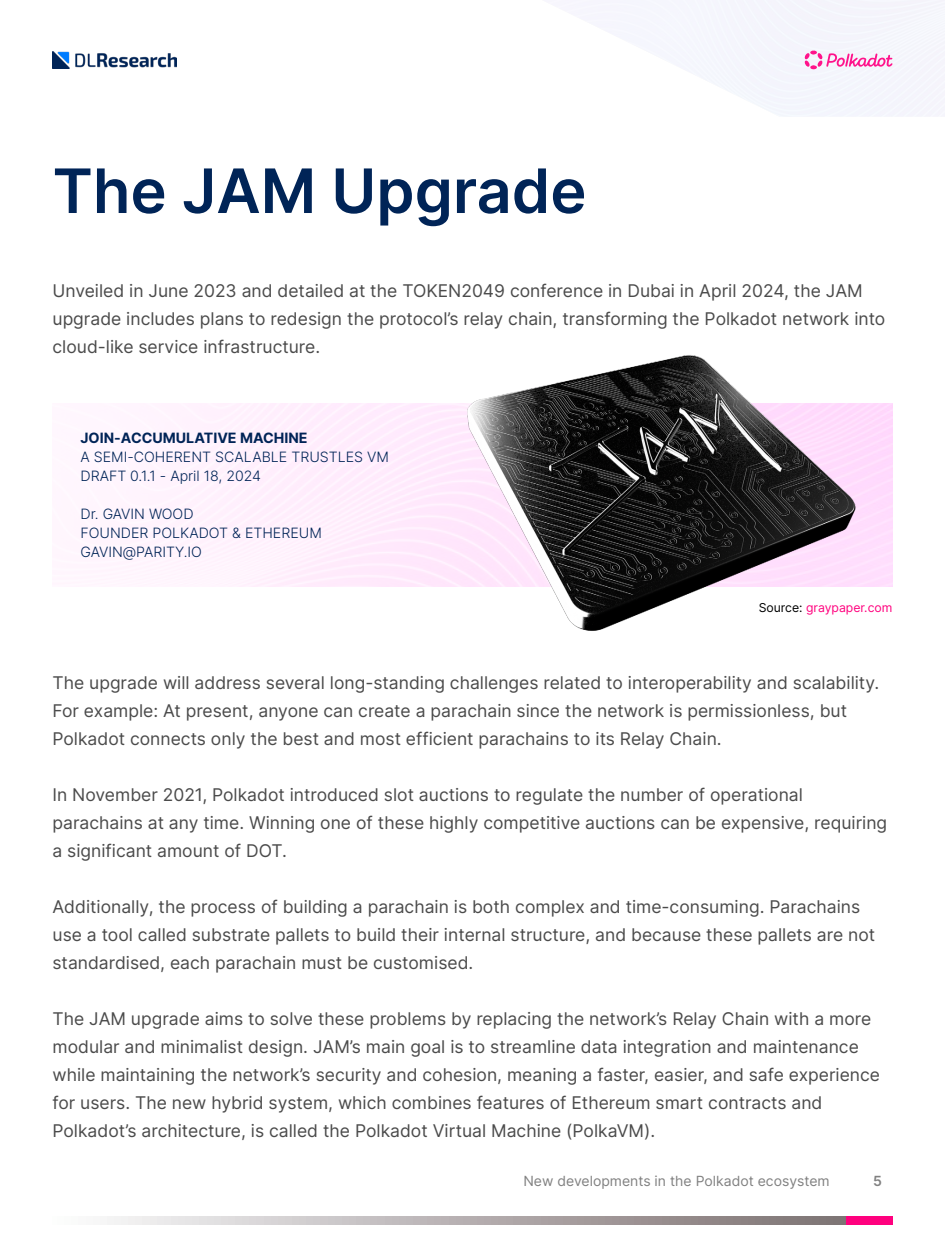
<style>
.page{position:relative;width:945px;height:1260px;background:#fff}
.page>*{position:absolute;margin:0;border:0;box-sizing:border-box;transform-origin:0 0}
.t1{font:600 61.25px "Inter";color:#002457}
.t2{font:17.5px/28px "Inter";color:#4b4b4b}
.t3{font:300 14.26px/19.2px "Inter";color:#002457}
.t4{font:700 14.26px "Inter";color:#002457}
.t5{font:14px "Inter";color:#818181}
.t6{font:600 14px "Inter";color:#818181}
.t7{font:12.25px "Inter";color:#ff007e}
.s1{color:#000}
</style>
<div class="page">
<div style="left:805px;top:1216px;width:87px;height:9px;background:#ff007e"></div>
<svg style="left:107px;top:1216px;width:739px;height:9px;background:#b6afb0"></svg>
<svg style="left:805px;top:50px;width:88px;height:20px"></svg>
<img style="left:52px;top:51px;width:125px;height:18px">
<img style="left:366px;top:355px;width:514px;height:276px">
<h1 class="t1" style="left:52px;top:145px;width:536px">The JAM Upgrade</h1>
<p class="t2" style="left:52px;top:276px;width:834px">Unveiled in June 2023 and detailed at the TOKEN2049 conference in Dubai in April 2024, the JAM upgrade includes plans to redesign the protocol’s relay chain, transforming the Polkadot network into cloud-like service infrastructure.</p>
<p class="t4" style="left:80px;top:427px;width:229px">JOIN-ACCUMULATIVE MACHINE</p>
<p class="t3" style="left:80px;top:447px;width:310px">A SEMI-COHERENT SCALABLE TRUSTLES VM<br>DRAFT 0.1.1 - April 18, 2024</p>
<p class="t3" style="left:80px;top:504px;width:243px">Dr. GAVIN WOOD<br>FOUNDER POLKADOT &amp; ETHEREUM<br>GAVIN@PARITY.IO</p>
<p class="t7" style="left:759px;top:598px;width:135px"><span class="s1">Source:</span> graypaper.com</p>
<p class="t2" style="left:52px;top:668px;width:828px">The upgrade will address several long-standing challenges related to interoperability and scalability.<br>For example: At present, anyone can create a parachain since the network is permissionless, but<br>Polkadot connects only the best and most efficient parachains to its Relay Chain.</p>
<p class="t2" style="left:52px;top:780px;width:836px">In November 2021, Polkadot introduced slot auctions to regulate the number of operational parachains at any time. Winning one of these highly competitive auctions can be expensive, requiring a significant amount of DOT.</p>
<p class="t2" style="left:52px;top:892px;width:824px">Additionally, the process of building a parachain is both complex and time-consuming. Parachains use a tool called substrate pallets to build their internal structure, and because these pallets are not standardised, each parachain must be customised.</p>
<p class="t2" style="left:52px;top:1004px;width:829px">The JAM upgrade aims to solve these problems by replacing the network’s Relay Chain with a more modular and minimalist design. JAM’s main goal is to streamline data integration and maintenance while maintaining the network’s security and cohesion, meaning a faster, easier, and safe experience for users. The new hybrid system, which combines features of Ethereum smart contracts and Polkadot’s architecture, is called the Polkadot Virtual Machine (PolkaVM).</p>
<p class="t5" style="left:523px;top:1171px;width:308px">New developments in the Polkadot ecosystem</p>
<p class="t6" style="left:873px;top:1171px;width:10px">5</p>
</div>
